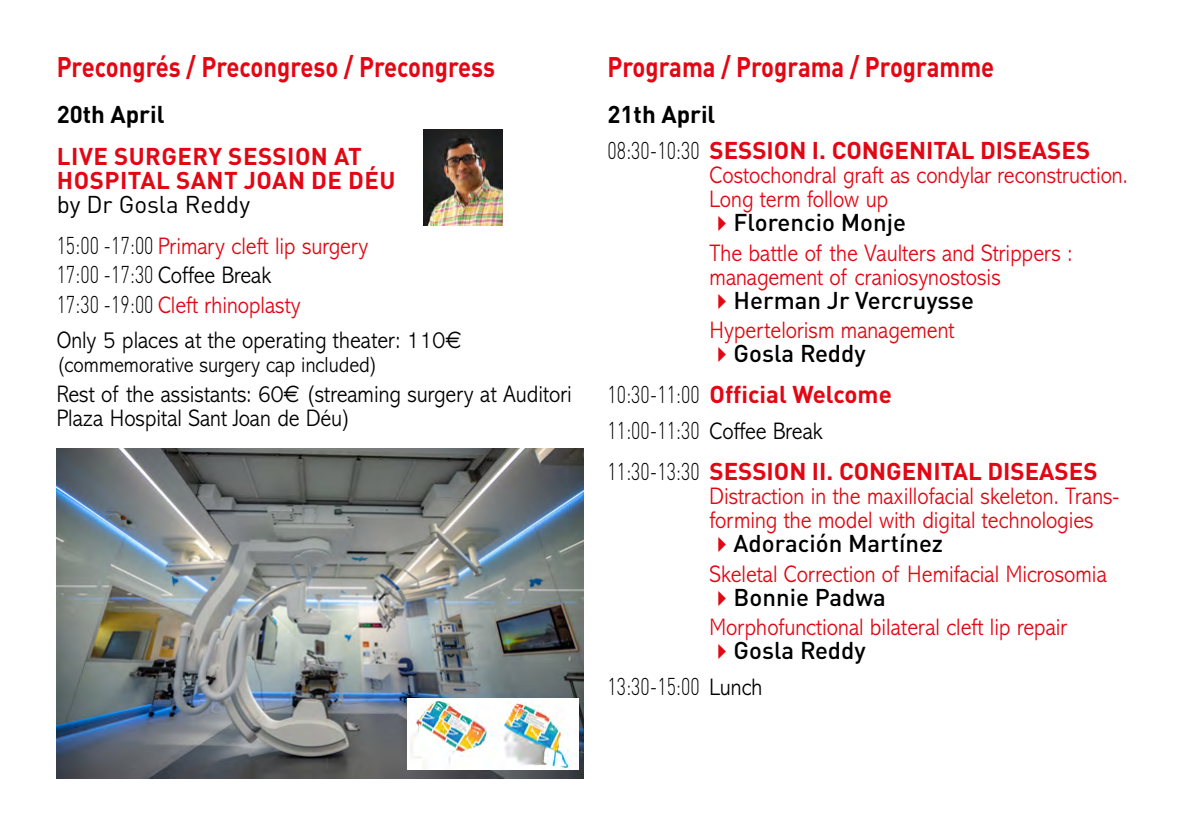
<style>
.page{position:relative;width:1191px;height:840px;background:#fff}
.page>*{position:absolute;margin:0;border:0;box-sizing:border-box;transform-origin:0 0}
.t1{font:700 28px "DIN Pro";color:#e30613;scale:.85 1}
.t2{font:300 24px/24px "Abadi";color:#e30613;scale:.9 1}
.t3{font:700 24px/41px "DIN Pro";color:#e30613}
.t4{font:300 24px/35.4px "Abadi";color:#000;scale:.9 1}
.t5{font:500 24px "DIN Pro";color:#000}
.t6{font:300 24px/35.4px "DIN Pro";color:#000;scale:.75 1}
.t7{font:700 24px/24px "DIN Pro";letter-spacing:.02em;color:#e30613}
.t8{font:24px "DIN Pro";color:#000}
.t9{font:700 24px "DIN Pro";color:#000}
.t10{font:300 22px "Abadi";color:#000;scale:.9 1}
.s1{font-family:"DIN Pro";color:#000}
.s2{font-family:"Abadi"}
.s3{font-family:"DIN Pro"}
.s4{color:#e30613}
.s5{font-family:"Euro Sans";font-weight:400}
.s6{color:#000}
.s7{font-weight:300;color:#000}
.s8{font-weight:500;color:#000}
.s9{font-family:"Abadi";font-weight:300;color:#000}
.s10{font-weight:500}
</style>
<div class="page">
<img style="left:423px;top:129px;width:80px;height:96px">
<img style="left:57px;top:448px;width:526px;height:330px">
<img style="left:407px;top:697px;width:171px;height:71px">
<p class="t1" style="left:57px;top:43px;width:517px">Precongrés / Precongreso / Precongress</p>
<p class="t9" style="left:57px;top:95px;width:109px">20th April</p>
<p class="t7" style="left:57px;top:141px;width:340px">LIVE SURGERY SESSION AT<br>HOSPITAL SANT JOAN DE DÉU</p>
<p class="t8" style="left:57px;top:187px;width:195px">by Dr Gosla Reddy</p>
<p class="t2" style="left:57px;top:234px;width:348px"><span class="s1">15:00 -17:00</span> Primary cleft lip surgery</p>
<p class="t6" style="left:57px;top:255px;width:287px">17:00 -17:30 <span class="s2">Coffee Break</span></p>
<p class="t4" style="left:57px;top:287px;width:451px"><span class="s3">17:30 -19:00</span> <span class="s4">Cleft rhinoplasty<br></span>Only 5 places at the operating theater: 110<span class="s5">€</span></p>
<p class="t10" style="left:57px;top:353px;width:358px">(commemorative surgery cap included)</p>
<p class="t4" style="left:57px;top:382px;width:574px;line-height:24px">Rest of the assistants: 60<span class="s5">€</span> (streaming surgery at Auditori<br>Plaza Hospital Sant Joan de Déu)</p>
<p class="t1" style="left:607px;top:43px;width:456px">Programa / Programa / Programme</p>
<p class="t3" style="left:607px;top:94px;width:484px;line-height:35.4px"><span class="s6">21th April<br></span><span class="s7">08:30-10:30</span> SESSION I. CONGENITAL DISEASES</p>
<p class="t2" style="left:709px;top:163px;width:466px">Costochondral graft as condylar reconstruction.<br>Long term follow up</p>
<p class="t5" style="left:709px;top:203px;width:198px"><span class="s4">✔</span>Florencio Monje</p>
<p class="t2" style="left:709px;top:241px;width:404px">The battle of the Vaulters and Strippers : management of craniosynostosis</p>
<p class="t5" style="left:709px;top:280px;width:266px"><span class="s4">✔</span>Herman Jr Vercruysse</p>
<p class="t2" style="left:709px;top:318px;width:274px">Hypertelorism management</p>
<p class="t3" style="left:607px;top:330px;width:286px;text-indent:102px">✔<span class="s8">Gosla Reddy<br></span><span class="s7">10:30-11:00</span> Official Welcome</p>
<p class="t3" style="left:607px;top:406px;width:491px"><span class="s7">11:00-11:30</span> <span class="s9">Coffee Break<br></span><span class="s7">11:30-13:30</span> SESSION II. CONGENITAL DISEASES</p>
<p class="t2" style="left:709px;top:484px;width:457px">Distraction in the maxillofacial skeleton. Trans&shy;forming the model with digital technologies</p>
<p class="t5" style="left:709px;top:523px;width:235px"><span class="s4">✔</span>Adoración Martínez</p>
<p class="t2" style="left:709px;top:561px;width:443px">Skeletal Correction of Hemifacial Microsomia</p>
<p class="t5" style="left:709px;top:577px;width:178px"><span class="s4">✔</span>Bonnie Padwa</p>
<p class="t2" style="left:709px;top:615px;width:399px">Morphofunctional bilateral cleft lip repair</p>
<p class="t6" style="left:607px;top:630px;width:346px;text-indent:102px"><span class="s4">✔</span><span class="s10">Gosla Reddy<br></span>13:30-15:00 <span class="s2">Lunch</span></p>
</div>
